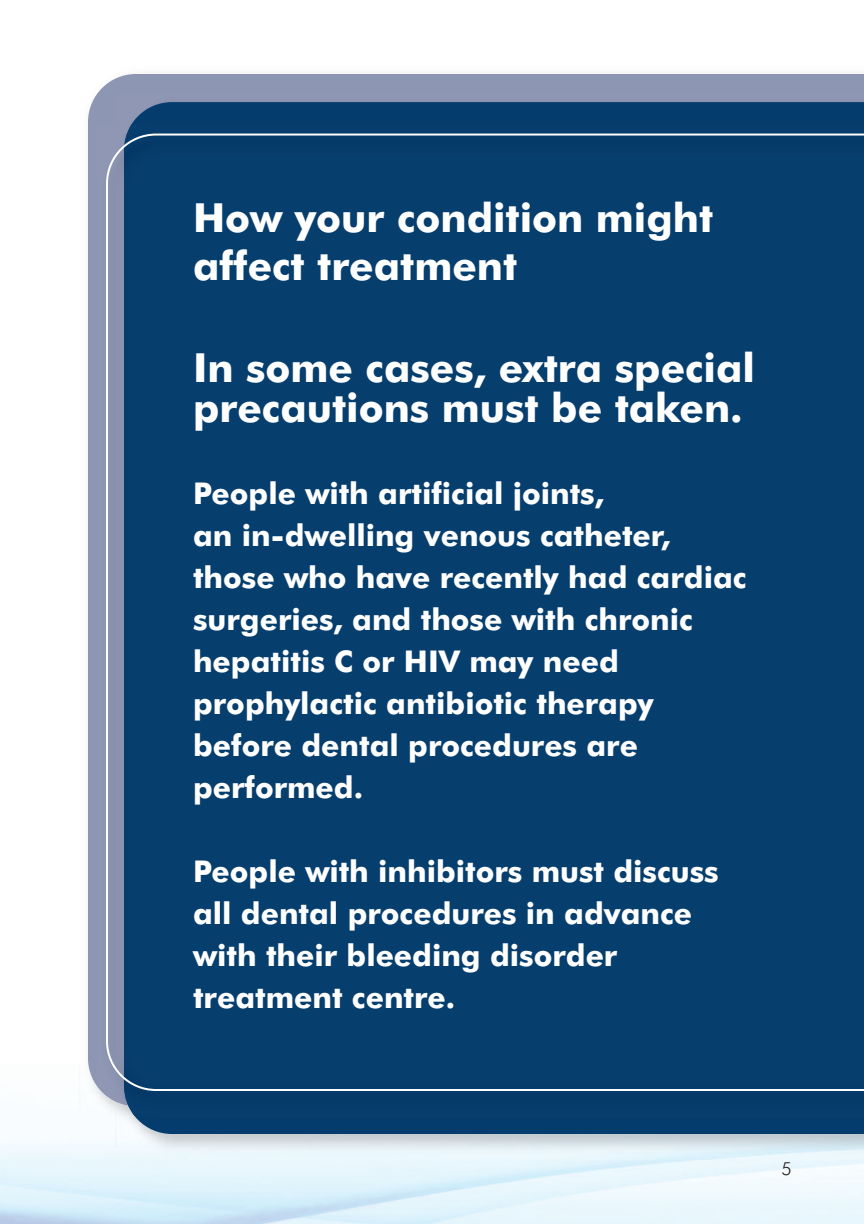
<style>
.page{position:relative;width:864px;height:1224px;background:#fff}
.page>*{position:absolute;margin:0;border:0;box-sizing:border-box;transform-origin:0 0}
.t1{font:700 40.2px/48.2px "Futura BT";color:#fff}
.t2{font:700 30px/42px "Futura BT";color:#fff}
.t3{font:300 18px "Futura BT";color:#231f20}
</style>
<div class="page">
<div style="left:88px;top:74px;width:776px;height:1032px;background:#8d96b3"></div>
<img style="left:115px;top:94px;width:749px;height:1066px">
<div style="left:124px;top:102px;width:740px;height:1032px;background:#043d6d"></div>
<img style="left:97px;top:1101px;width:18px;height:16px">
<div style="left:97px;top:125px;width:18px;height:976px;background:#8e97b4"></div>
<img style="left:115px;top:1105px;width:9px;height:12px">
<div style="left:124px;top:125px;width:740px;height:992px;background:#063c6c"></div>
<div style="left:106px;top:134px;width:758px;height:957px;background:#063e6e"></div>
<h1 class="t1" style="left:193px;top:197px;width:522px">How your condition might affect treatment</h1>
<h1 class="t1" style="left:193px;top:351px;width:563px;line-height:40.2px">In some cases, extra special precautions must be taken.</h1>
<p class="t2" style="left:193px;top:475px;width:555px">People with artificial joints,<br>an in-dwelling venous catheter, those who have recently had cardiac surgeries, and those with chronic hepatitis C or HIV may need prophylactic antibiotic therapy before dental procedures are performed.</p>
<p class="t2" style="left:193px;top:853px;width:527px">People with inhibitors must discuss all dental procedures in advance with their bleeding disorder treatment centre.</p>
<p class="t3" style="left:782px;top:1161px;width:12px">5</p>
</div>
